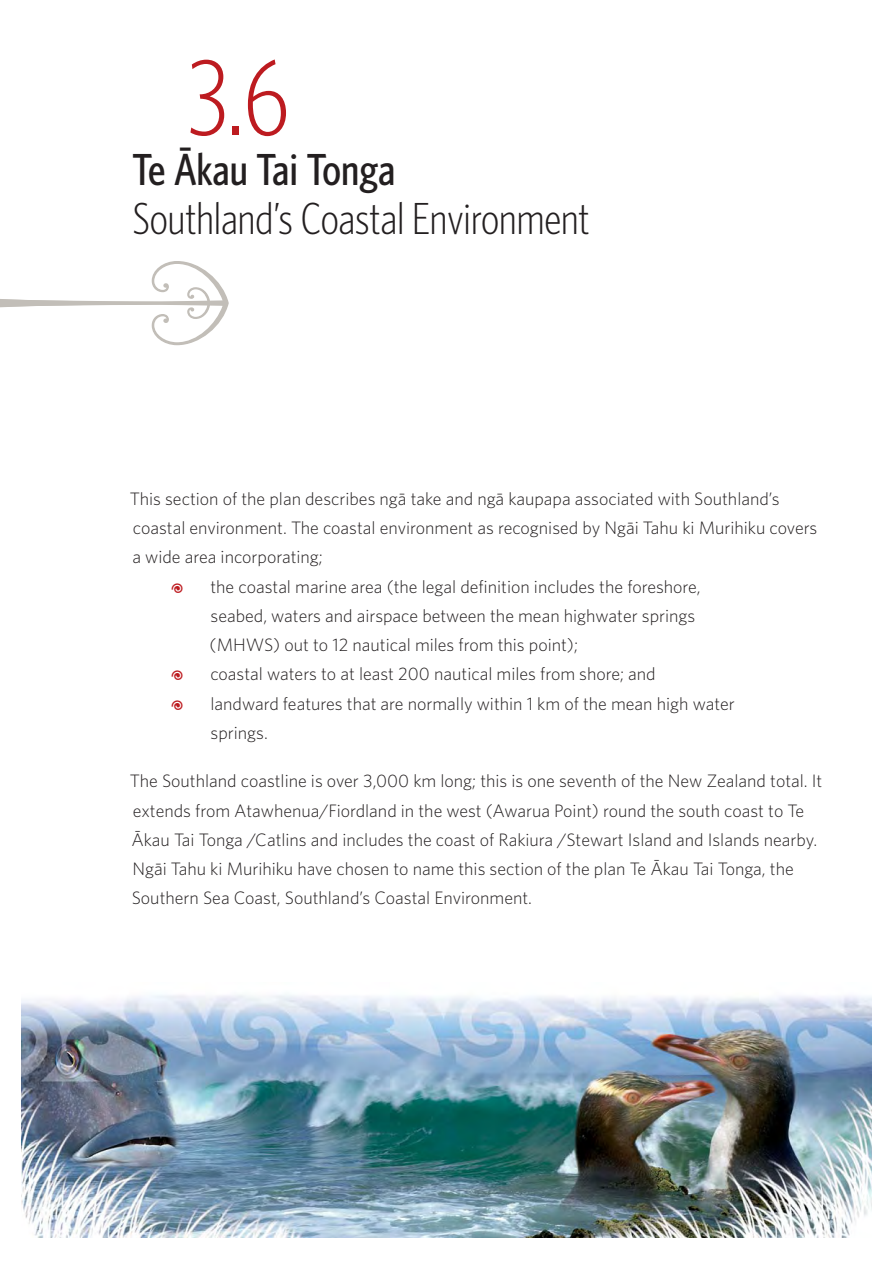
<style>
.page{position:relative;width:893px;height:1263px;background:#fff}
.page>*{position:absolute;margin:0;border:0;box-sizing:border-box;transform-origin:0 0}
.t1{font:300 108px "Whitney Condensed";color:#bd1b20}
.t2{font:300 45px "Whitney Condensed";color:#231f20}
.t3{font:500 45px "Whitney Condensed";color:#231f20}
.t4{font:300 18px/29.2px "Whitney";color:#231f20}
</style>
<div class="page">
<img style="left:21px;top:994px;width:851px;height:243px">
<svg style="left:0;top:261px;width:229px;height:84px"></svg>
<h1 class="t1" style="left:188px;top:57px;width:103px">3.6</h1>
<h2 class="t3" style="left:132px;top:152px;width:265px">Te Ākau Tai Tonga</h2>
<h2 class="t2" style="left:132px;top:201px;width:459px">Southland’s Coastal Environment</h2>
<p class="t4" style="left:130px;top:486px;width:651px">This section of the plan describes ngā take and ngā kaupapa associated with Southland’s</p>
<p class="t4" style="left:133px;top:515px;width:686px">coastal environment. The coastal environment as recognised by Ngāi Tahu ki Murihiku covers</p>
<p class="t4" style="left:132px;top:544px;width:192px">a wide area incorporating;</p>
<p class="t4" style="left:210px;top:573px;width:492px">the coastal marine area (the legal definition includes the foreshore,</p>
<p class="t4" style="left:211px;top:603px;width:486px">seabed, waters and airspace between the mean highwater springs</p>
<p class="t4" style="left:210px;top:632px;width:370px">(MHWS) out to 12 nautical miles from this point);</p>
<p class="t4" style="left:210px;top:661px;width:447px">coastal waters to at least 200 nautical miles from shore; and</p>
<p class="t4" style="left:210px;top:690px;width:526px">landward features that are normally within 1 km of the mean high water</p>
<p class="t4" style="left:211px;top:720px;width:59px">springs.</p>
<p class="t4" style="left:130px;top:768px;width:694px">The Southland coastline is over 3,000 km long; this is one seventh of the New Zealand total. It extends from Atawhenua/Fiordland in the west (Awarua Point) round the south coast to Te Ākau Tai Tonga /Catlins and includes the coast of Rakiura /Stewart Island and Islands nearby.<br>Ngāi Tahu ki Murihiku have chosen to name this section of the plan Te Ākau Tai Tonga, the Southern Sea Coast, Southland’s Coastal Environment.</p>
</div>
